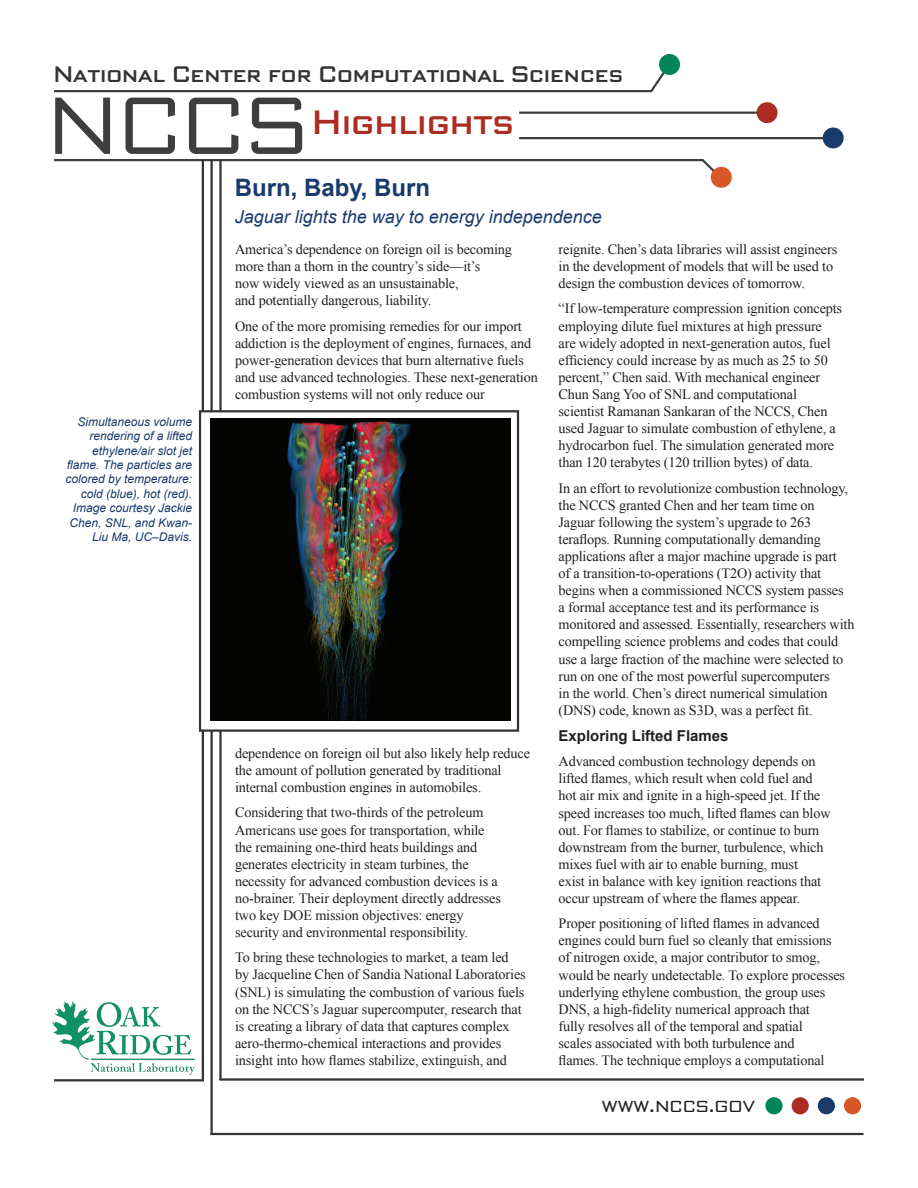
<style>
.page{position:relative;width:918px;height:1188px;background:#fff}
.page>*{position:absolute;margin:0;border:0;box-sizing:border-box;transform-origin:0 0}
.t1{font:300 80.4px "Bank Gothic";color:#3e3e3f}
.t2{font:500 33.45px "Bank Gothic";color:#ac2c23}
.t3{font:700 24px "Arial";color:#1a3a6c}
.t4{font:500 22.35px "Bank Gothic";color:#323332}
.t5{font:300 21px "Bank Gothic";color:#231f20}
.t6{font:italic 18px "Arial";color:#1a3a6c}
.t7{font:700 15px "Arial";color:#231f20}
.t8{font:14.25px/17.1px "Times New Roman";letter-spacing:-.01em;color:#231f20}
.t9{font:italic 12px/14.4px "Arial";color:#1a3a6c;text-align:right}
</style>
<div class="page">
<svg style="left:54px;top:68px;width:776px;height:114px"></svg>
<div style="left:659px;top:54px;width:21px;height:21px;background:#00845a;border-radius:50%"></div>
<div style="left:757px;top:102px;width:21px;height:21px;background:#ac2c23;border-radius:50%"></div>
<div style="left:823px;top:128px;width:21px;height:20px;background:#1a3a6c;border-radius:50%"></div>
<div style="left:711px;top:167px;width:21px;height:21px;background:#d95626;border-radius:50%"></div>
<div style="left:765px;top:1097px;width:18px;height:17px;background:#00845a;border-radius:50%"></div>
<div style="left:792px;top:1097px;width:17px;height:17px;background:#ac2c23;border-radius:50%"></div>
<div style="left:818px;top:1097px;width:17px;height:17px;background:#1a3a6c;border-radius:50%"></div>
<div style="left:844px;top:1097px;width:17px;height:17px;background:#d95626;border-radius:50%"></div>
<hr style="left:219px;top:160px;width:3px;height:920px;background:#323332">
<hr style="left:210px;top:160px;width:3px;height:974px;background:#323332">
<hr style="left:202px;top:160px;width:2px;height:920px;background:#323332">
<hr style="left:219px;top:1078px;width:645px;height:3px;background:#323332">
<hr style="left:210px;top:1133px;width:654px;height:2px;background:#323332">
<hr style="left:54px;top:1079px;width:150px;height:2px;background:#323332">
<div style="left:199px;top:410px;width:320px;height:322px;background:#fff;border:2px solid #323332"></div>
<img style="left:52px;top:1002px;width:142px;height:73px">
<img style="left:210px;top:419px;width:301px;height:302px">
<h3 class="t4" style="left:53px;top:61px;width:571px">National Center for Computational Sciences</h3>
<h1 class="t1" style="left:47px;top:80px;width:263px">NCCS</h1>
<h2 class="t2" style="left:312px;top:103px;width:204px">Highlights</h2>
<p class="t9" style="left:65px;top:414px;width:128px">Simultaneous volume rendering of a lifted ethylene/air slot jet flame. The particles are colored by temperature: cold (blue), hot (red).<br>Image courtesy Jackie<br>Chen, SNL, and Kwan-<br>Liu Ma, UC–Davis.</p>
<h3 class="t3" style="left:235px;top:172px;width:197px">Burn, Baby, Burn</h3>
<p class="t6" style="left:235px;top:206px;width:369px">Jaguar lights the way to energy independence</p>
<p class="t8" style="left:235px;top:241px;width:278px">America’s dependence on foreign oil is becoming more than a thorn in the country’s side—it’s<br>now widely viewed as an unsustainable,<br>and potentially dangerous, liability.</p>
<p class="t8" style="left:235px;top:317px;width:304px">One of the more promising remedies for our import addiction is the deployment of engines, furnaces, and power-generation devices that burn alternative fuels and use advanced technologies. These next-generation combustion systems will not only reduce our</p>
<p class="t8" style="left:235px;top:745px;width:296px">dependence on foreign oil but also likely help reduce the amount of pollution generated by traditional internal combustion engines in automobiles.</p>
<p class="t8" style="left:235px;top:804px;width:267px">Considering that two-thirds of the petroleum Americans use goes for transportation, while the remaining one-third heats buildings and generates electricity in steam turbines, the necessity for advanced combustion devices is a no-brainer. Their deployment directly addresses two key DOE mission objectives: energy security and environmental responsibility.</p>
<p class="t8" style="left:235px;top:949px;width:292px">To bring these technologies to market, a team led by Jacqueline Chen of Sandia National Laboratories (SNL) is simulating the combustion of various fuels on the NCCS’s Jaguar supercomputer, research that is creating a library of data that captures complex aero-thermo-chemical interactions and provides insight into how flames stabilize, extinguish, and</p>
<p class="t8" style="left:559px;top:241px;width:280px">reignite. Chen’s data libraries will assist engineers in the development of models that will be used to design the combustion devices of tomorrow.</p>
<p class="t8" style="left:559px;top:300px;width:285px">“If low-temperature compression ignition concepts employing dilute fuel mixtures at high pressure are widely adopted in next-generation autos, fuel efficiency could increase by as much as 25 to 50 percent,” Chen said. With mechanical engineer Chun Sang Yoo of SNL and computational scientist Ramanan Sankaran of the NCCS, Chen used Jaguar to simulate combustion of ethylene, a hydrocarbon fuel. The simulation generated more than 120 terabytes (120 trillion bytes) of data.</p>
<p class="t8" style="left:559px;top:479px;width:298px">In an effort to revolutionize combustion technology, the NCCS granted Chen and her team time on Jaguar following the system’s upgrade to 263 teraflops. Running computationally demanding applications after a major machine upgrade is part<br>of a transition-to-operations (T2O) activity that begins when a commissioned NCCS system passes<br>a formal acceptance test and its performance is monitored and assessed. Essentially, researchers with compelling science problems and codes that could use a large fraction of the machine were selected to run on one of the most powerful supercomputers<br>in the world. Chen’s direct numerical simulation (DNS) code, known as S3D, was a perfect fit.</p>
<p class="t7" style="left:559px;top:726px;width:172px">Exploring Lifted Flames</p>
<p class="t8" style="left:559px;top:753px;width:274px">Advanced combustion technology depends on lifted flames, which result when cold fuel and hot air mix and ignite in a high-speed jet. If the speed increases too much, lifted flames can blow out. For flames to stabilize, or continue to burn downstream from the burner, turbulence, which mixes fuel with air to enable burning, must<br>exist in balance with key ignition reactions that occur upstream of where the flames appear.</p>
<p class="t8" style="left:559px;top:915px;width:288px">Proper positioning of lifted flames in advanced engines could burn fuel so cleanly that emissions of nitrogen oxide, a major contributor to smog, would be nearly undetectable. To explore processes underlying ethylene combustion, the group uses DNS, a high-fidelity numerical approach that<br>fully resolves all of the temporal and spatial<br>scales associated with both turbulence and<br>flames. The technique employs a computational</p>
<h3 class="t5" style="left:602px;top:1093px;width:155px">www.nccs.gov</h3>
</div>
